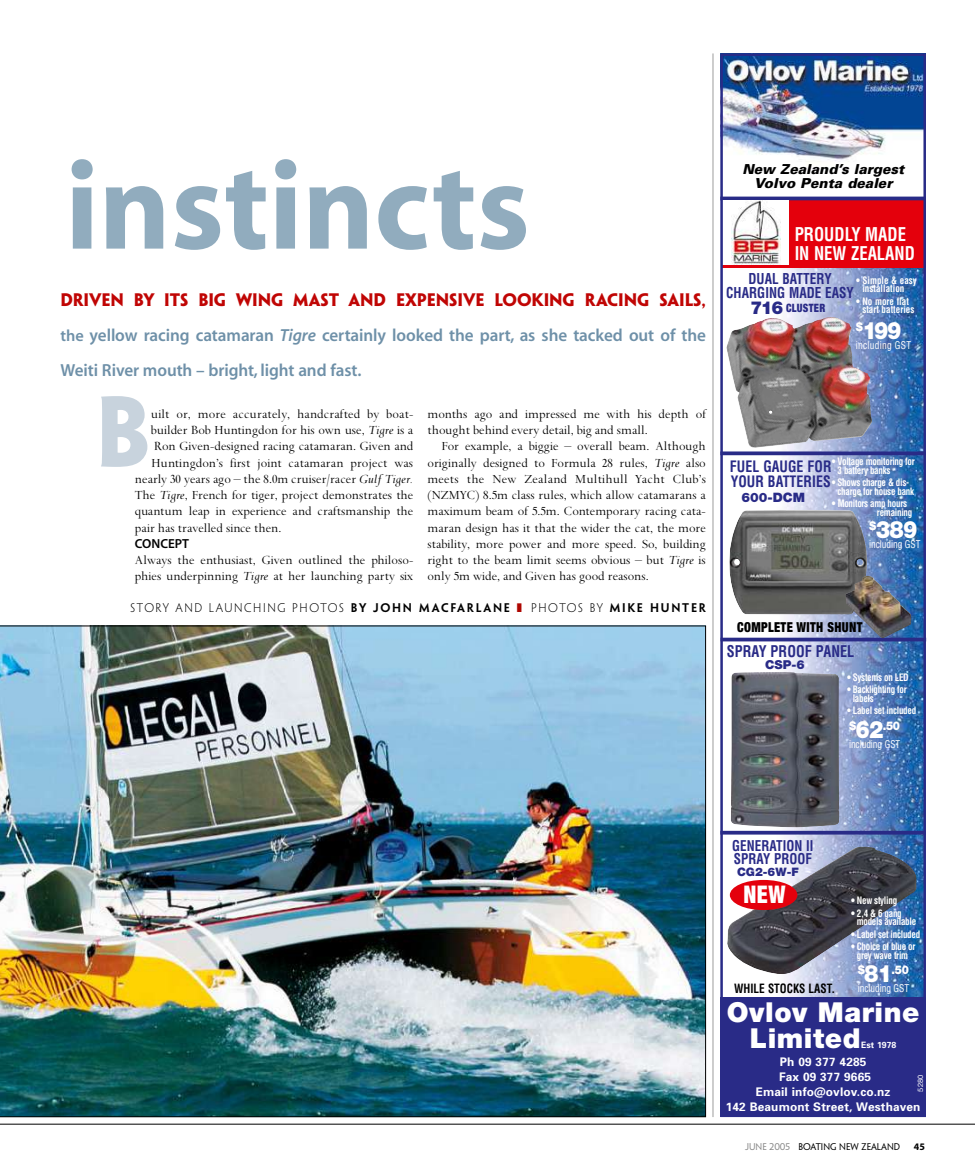
<style>
.page{position:relative;width:975px;height:1170px;background:#fff}
.page>*{position:absolute;margin:0;border:0;box-sizing:border-box;transform-origin:0 0}
.t1{font:125px "Myriad MM 700 600";color:#91acbe}
.t2{font:90px "Penumbra MM 725 150";color:#c8d3dd}
.t3{font:900 27.5px/26.2px "Helvetica Neue";letter-spacing:.02em;color:#fff}
.t4{font:900 condensed 24.38px "Helvetica Neue";color:#fff;scale:.9 1}
.t5{font:900 23.88px "Helvetica Neue";letter-spacing:-.055em;color:#fff;scale:.9 1}
.t6{font:700 condensed 18.5px/18.9px "Helvetica";color:#fff;scale:.9 1}
.t7{font:900 17.75px "Helvetica Neue";color:#292b87}
.t8{font:17.5px/35px "Myriad MM 565 600";letter-spacing:-.005em;color:#6e90a8}
.t9{font:16.25px "Penumbra MM 725 150";letter-spacing:-.005em;color:#c00504}
.t10{font:700 condensed 15.75px "Helvetica";letter-spacing:.005em;color:#292b87;scale:.9 1}
.t11{font:700 condensed 15.38px/15.4px "Helvetica";letter-spacing:.005em;color:#292b87;scale:.9 1}
.t12{font:700 condensed 14.62px/13.8px "Helvetica";letter-spacing:.005em;color:#292b87;text-align:center;scale:.9 1}
.t13{font:700 condensed 14.5px/12.6px "Helvetica";letter-spacing:.005em;color:#292b87;scale:.9 1}
.t14{font:13.75px/16.2px "Spectrum";color:#000}
.t15{font:italic 900 13.75px/13.8px "Univers";color:#000;text-align:center}
.t16{font:900 condensed 13.75px "Helvetica Neue";letter-spacing:.025em;color:#000;scale:.9 1}
.t17{font:13.12px "Myriad MM 565 600";color:#000}
.t18{font:900 13px "Helvetica Neue";color:#292b87}
.t19{font:700 condensed 12.5px "Helvetica";color:#000;scale:.9 1}
.t20{font:900 12.38px "Helvetica Neue";color:#292b87}
.t21{font:900 12px "Helvetica Neue";color:#fff;scale:.9 1}
.t22{font:700 11.88px/15px "Univers";letter-spacing:.01em;color:#fff;text-align:center}
.t23{font:900 11.75px "Helvetica Neue";color:#292b87}
.t24{font:900 condensed 11.5px "Helvetica Neue";letter-spacing:.025em;color:#292b87;scale:.9 1}
.t25{font:11.25px "Penumbra MM 220 150";letter-spacing:.14em;color:#000}
.t26{font:condensed 10.5px "Helvetica";letter-spacing:-.01em;color:#fff;scale:.9 1}
.t27{font:condensed 10.5px "Helvetica";letter-spacing:.025em;color:#fff;scale:.9 1}
.t28{font:700 condensed 10px/8.8px "Helvetica";letter-spacing:-.03em;color:#fff;scale:.9 1}
.t29{font:700 condensed 10px/8.8px "Helvetica";letter-spacing:.005em;color:#fff;scale:.9 1}
.t30{font:10px "Myriad MM 700 600";color:#000}
.t31{font:8.75px "Penumbra MM 365 150";color:#000}
.t32{font:700 8.75px "Univers";color:#fff}
.t33{font:7.5px "Helvetica Neue";color:#fff}
.s1{font-size:16.25px}
.s2{font-family:"Myriad MM It 565 600"}
.s3{font-style:italic}
.s4{font-family:"Penumbra MM 585 150"}
.s5{color:#ae0600}
.s6{font-size:23.88px}
.s7{color:#878787}
</style>
<div class="page">
<img style="left:0;top:53px;width:974px;height:1072px">
<h1 class="t1" style="left:65px;top:142px;width:466px">instincts</h1>
<p class="t9" style="left:61px;top:289px;width:646px">DRIVEN BY ITS BIG WING MAST AND EXPENSIVE LOOKING RACING SAILS,</p>
<p class="t8" style="left:61px;top:318px;width:647px"><span class="s1">the</span> yellow racing catamaran <span class="s2">Tigre</span> certainly looked the part, as she tacked out of the<br>Weiti River mouth – bright, light and fast.</p>
<p class="t14" style="left:151px;top:406px;width:264px">uilt or, more accurately, handcrafted by boat-</p>
<p class="t14" style="left:151px;top:422px;width:264px">builder Bob Huntingdon for his own use, <span class="s3">Tigre</span> is a</p>
<p class="t14" style="left:154px;top:438px;width:261px">Ron Given-designed racing catamaran. Given and</p>
<p class="t14" style="left:151px;top:454px;width:263px">Huntingdon’s first joint catamaran project was</p>
<p class="t14" style="left:135px;top:471px;width:280px">nearly 30 years ago – the 8.0m cruiser/racer <span class="s3">Gulf Tiger.</span></p>
<p class="t14" style="left:135px;top:487px;width:280px">The <span class="s3">Tigre</span>, French for tiger, project demonstrates the</p>
<p class="t14" style="left:135px;top:503px;width:280px">quantum leap in experience and craftsmanship the</p>
<p class="t14" style="left:135px;top:519px;width:148px">pair has travelled since then.</p>
<p class="t17" style="left:135px;top:537px;width:56px">CONCEPT</p>
<p class="t14" style="left:135px;top:552px;width:280px">Always the enthusiast, Given outlined the philoso&shy;phies underpinning <span class="s3">Tigre</span> at her launching party six</p>
<h2 class="t2" style="left:95px;top:374px;width:58px">B</h2>
<p class="t14" style="left:427px;top:406px;width:280px">months ago and impressed me with his depth of thought behind every detail, big and small.</p>
<p class="t14" style="left:427px;top:438px;width:280px;text-align:justify;text-indent:14px">For example, a biggie – overall beam. Although originally designed to Formula 28 rules, <span class="s3">Tigre</span> also meets the New Zealand Multihull Yacht Club’s (NZMYC) 8.5m class rules, which allow catamarans a maximum beam of 5.5m. Contemporary racing cata&shy;maran design has it that the wider the cat, the more stability, more power and more speed. So, building right to the beam limit seems obvious – but <span class="s3">Tigre</span> is only 5m wide, and Given has good reasons.</p>
<p class="t25" style="left:130px;top:601px;width:576px">STORY AND LAUNCHING PHOTOS <span class="s4">BY JOHN MACFARLANE</span> <span class="s5">❚</span> PHOTOS BY <span class="s4">MIKE HUNTER</span></p>
<p class="t15" style="left:742px;top:162px;width:163px">New Zealand’s largest<br>Volvo Penta dealer</p>
<h3 class="t6" style="left:794px;top:225px;width:135px">PROUDLY MADE<br>IN NEW ZEALAND</h3>
<p class="t12" style="left:726px;top:272px;width:143px">DUAL BATTERY<br>CHARGING MADE EASY</p>
<p class="t29" style="left:862px;top:275px;width:62px;text-indent:-6px">• Simple &amp; easy installation</p>
<p class="t29" style="left:856px;top:296px;width:60px">• No more flat</p>
<p class="t7" style="left:750px;top:297px;width:35px">716</p>
<p class="t29" style="left:862px;top:305px;width:59px">start batteries</p>
<p class="t24" style="left:786px;top:301px;width:45px">CLUSTER</p>
<h3 class="t5" style="left:855px;top:316px;width:52px"><sup>$</sup>199</h3>
<p class="t27" style="left:855px;top:339px;width:63px">including GST</p>
<p class="t28" style="left:837px;top:457px;width:87px;text-indent:-6px">• Voltage monitoring for<br>3 battery banks</p>
<p class="t28" style="left:831px;top:478px;width:93px;text-align:center">• Shows charge &amp; dis&shy;charge for house bank</p>
<p class="t28" style="left:876px;top:499px;width:41px;text-indent:-45px">• Monitors amp hours remaining</p>
<h3 class="t5" style="left:869px;top:515px;width:55px"><sup>$</sup>389</h3>
<p class="t26" style="left:869px;top:537px;width:58px">including GST</p>
<p class="t11" style="left:730px;top:458px;width:114px">FUEL GAUGE FOR<br>YOUR BATTERIES</p>
<p class="t18" style="left:741px;top:489px;width:65px">600-DCM</p>
<p class="t16" style="left:737px;top:619px;width:141px">COMPLETE WITH SHUNT</p>
<p class="t20" style="left:765px;top:656px;width:41px">CSP-6</p>
<p class="t10" style="left:726px;top:641px;width:143px">SPRAY PROOF PANEL</p>
<p class="t28" style="left:847px;top:672px;width:70px">• Systems on LED</p>
<p class="t28" style="left:852px;top:685px;width:61px;text-indent:-6px">• Backlighting for labels</p>
<p class="t28" style="left:847px;top:706px;width:78px">• Label set included</p>
<p class="t21" style="left:849px;top:718px;width:58px">$<span class="s6">62</span>.50</p>
<p class="t26" style="left:849px;top:737px;width:58px">including GST</p>
<p class="t13" style="left:732px;top:839px;width:92px">GENERATION II<br>SPRAY PROOF</p>
<h3 class="t4" style="left:743px;top:879px;width:48px">NEW</h3>
<p class="t23" style="left:737px;top:864px;width:63px">CG2-6W-F</p>
<p class="t19" style="left:734px;top:980px;width:114px">WHILE STOCKS LAST.</p>
<p class="t28" style="left:851px;top:896px;width:53px">• New styling</p>
<p class="t28" style="left:856px;top:908px;width:68px;text-indent:-6px">• 2,4 &amp; 6 gang models available</p>
<p class="t28" style="left:851px;top:929px;width:78px">• Label set included</p>
<p class="t28" style="left:851px;top:941px;width:73px;text-align:center">• Choice of blue or grey wave trim</p>
<p class="t21" style="left:857px;top:962px;width:58px">$<span class="s6">81</span>.50</p>
<p class="t26" style="left:857px;top:981px;width:58px">including GST</p>
<h3 class="t3" style="left:749px;top:998px;width:171px;text-indent:-23px">Ovlov Marine<br>Limited</h3>
<p class="t32" style="left:861px;top:1039px;width:37px">Est 1978</p>
<p class="t22" style="left:725px;top:1053px;width:196px">Ph 09 377 4285<br>Fax 09 377 9665<br>Email info@ovlov.co.nz<br>142 Beaumont Street, Westhaven</p>
<p class="t33" style="left:916px;top:1091px;width:18px;rotate:-90deg">5280</p>
<p class="t31" style="left:745px;top:1141px;width:157px"><span class="s7">JUNE 2005</span> BOATING NEW ZEALAND</p>
<p class="t30" style="left:913px;top:1141px;width:13px">45</p>
</div>
